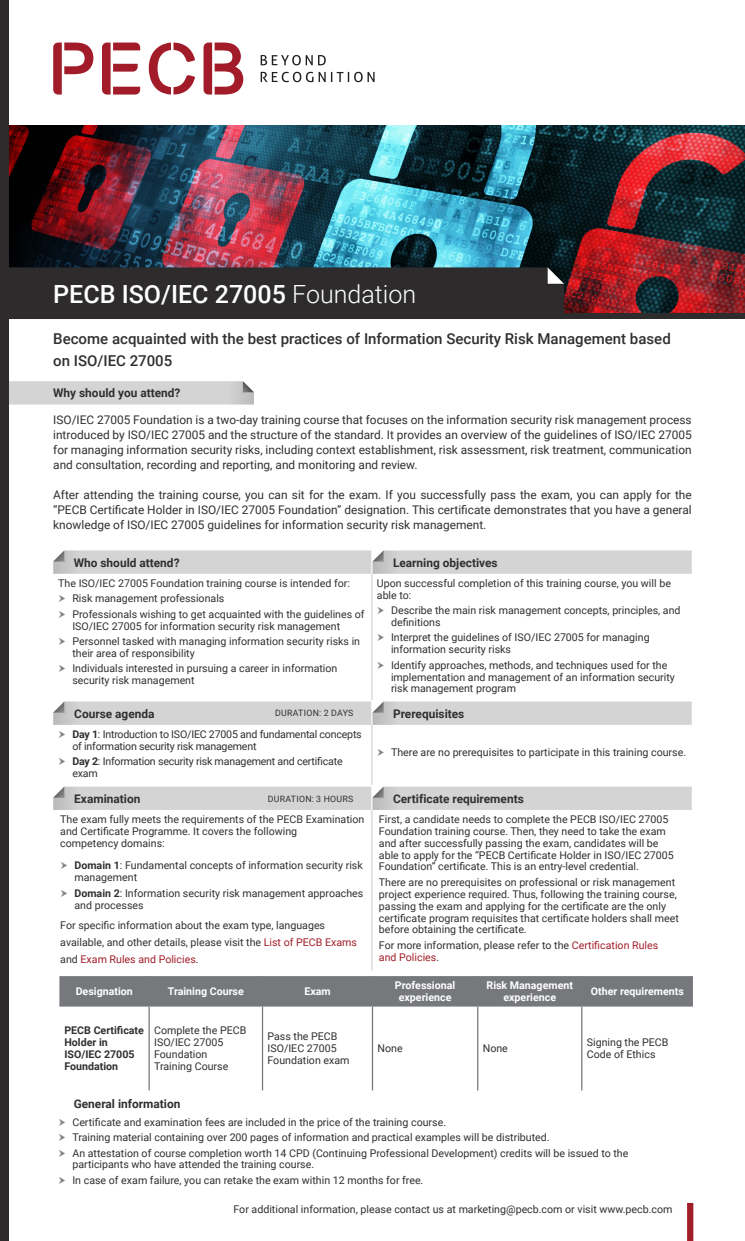
<style>
.page{position:relative;width:745px;height:1241px;background:#fff}
.page>*{position:absolute;margin:0;border:0;box-sizing:border-box;transform-origin:0 0}
.t1{font:500 25px "Roboto";color:#fff}
.t2{font:500 15px/22.5px "Roboto";color:#312f30}
.t3{font:11.88px/15px "Roboto";color:#312f30;text-align:justify}
.t4{font:700 11.88px "Roboto";color:#312f30}
.Bullet{font:10.62px/11.9px "Roboto";color:#312f30}
.Bullet-2{font:10.62px/11.9px "Roboto";letter-spacing:-.02em;color:#312f30}
.Bullet-3{font:700 10.62px/11.9px "Roboto";color:#fff;text-align:center}
.Bullet-4{font:700 10.62px/11.9px "Roboto";color:#312f30}
.t5{font:8.75px "Roboto";letter-spacing:.035em;color:#312f30}
.s1{font-weight:300}
.s2{font-weight:700}
.s3{color:#a11e29}
</style>
<div class="page">
<div style="left:59px;top:976px;width:633px;height:29px;background:#76787b"></div>
<hr style="left:148px;top:975px;width:2px;height:30px;background:#76787b">
<hr style="left:262px;top:975px;width:1px;height:30px;background:#76787b">
<hr style="left:371px;top:975px;width:2px;height:30px;background:#76787b">
<hr style="left:477px;top:975px;width:1px;height:30px;background:#76787b">
<hr style="left:580px;top:975px;width:2px;height:30px;background:#76787b">
<hr style="left:59px;top:1005px;width:90px;height:1px;background:#76787b">
<hr style="left:149px;top:1005px;width:113px;height:1px;background:#76787b">
<hr style="left:148px;top:1006px;width:2px;height:84px;background:#76787b">
<hr style="left:262px;top:1005px;width:110px;height:1px;background:#76787b">
<hr style="left:262px;top:1006px;width:1px;height:84px;background:#76787b">
<hr style="left:372px;top:1005px;width:105px;height:1px;background:#76787b">
<hr style="left:371px;top:1006px;width:2px;height:84px;background:#76787b">
<hr style="left:477px;top:1005px;width:104px;height:1px;background:#76787b">
<hr style="left:477px;top:1006px;width:1px;height:84px;background:#76787b">
<hr style="left:581px;top:1005px;width:111px;height:1px;background:#76787b">
<hr style="left:580px;top:1006px;width:2px;height:84px;background:#76787b">
<img style="left:9px;top:125px;width:735px;height:188px">
<svg style="left:687px;top:1202px;width:6px;height:38px"></svg>
<svg style="left:9px;top:381px;width:245px;height:23px;background:#d3d2d3"></svg>
<hr style="left:371px;top:573px;width:1px;height:127px;background:#d5d4d5">
<hr style="left:371px;top:809px;width:1px;height:161px;background:#d5d4d5">
<hr style="left:371px;top:724px;width:1px;height:60px;background:#d5d4d5">
<svg style="left:53px;top:550px;width:638px;height:23px;background:#d4d3d4"></svg>
<svg style="left:53px;top:701px;width:638px;height:23px;background:#d4d3d4"></svg>
<svg style="left:53px;top:786px;width:638px;height:23px;background:#d4d4d4"></svg>
<div style="left:0;top:0;width:9px;height:1240px;background:#2e2b2c"></div>
<div style="left:9px;top:267px;width:554px;height:46px;background:#2e2b2c"></div>
<div style="left:0;top:313px;width:744px;height:6px;background:#2e2b2c"></div>
<svg style="left:53px;top:43px;width:40px;height:51px"></svg>
<svg style="left:102px;top:43px;width:38px;height:51px"></svg>
<svg style="left:149px;top:43px;width:46px;height:51px"></svg>
<svg style="left:203px;top:43px;width:40px;height:51px"></svg>
<svg style="left:260px;top:55px;width:52px;height:10px"></svg>
<svg style="left:318px;top:55px;width:7px;height:10px"></svg>
<svg style="left:260px;top:72px;width:65px;height:10px"></svg>
<svg style="left:331px;top:72px;width:43px;height:10px"></svg>
<p class="t1" style="left:53px;top:276px;width:364px">PECB ISO/IEC 27005 <span class="s1">Foundation</span></p>
<p class="t2" style="left:53px;top:326px;width:618px">Become acquainted with the best practices of Information Security Risk Management based on ISO/IEC 27005</p>
<p class="t4" style="left:53px;top:385px;width:129px">Why should you attend?</p>
<p class="t3" style="left:53px;top:412px;width:639px">ISO/IEC 27005 Foundation is a two-day training course that focuses on the information security risk management process introduced by ISO/IEC 27005 and the structure of the standard. It provides an overview of the guidelines of ISO/IEC 27005 for managing information security risks, including context establishment, risk assessment, risk treatment, communication and consultation, recording and reporting, and monitoring and review.</p>
<p class="t3" style="left:53px;top:487px;width:639px">After attending the training course, you can sit for the exam. If you successfully pass the exam, you can apply for the “PECB Certificate Holder in ISO/IEC 27005 Foundation” designation. This certificate demonstrates that you have a general knowledge of ISO/IEC 27005 guidelines for information security risk management.</p>
<p class="t4" style="left:74px;top:554px;width:107px">Who should attend?</p>
<p class="t4" style="left:393px;top:554px;width:106px">Learning objectives</p>
<p class="Bullet" style="left:58px;top:576px;width:293px">The ISO/IEC 27005 Foundation training course is intended for:</p>
<p class="Bullet" style="left:72px;top:592px;width:153px">Risk management professionals</p>
<p class="Bullet" style="left:72px;top:607px;width:293px">Professionals wishing to get acquainted with the guidelines of<br>ISO/IEC 27005 for information security risk management</p>
<p class="Bullet" style="left:72px;top:634px;width:289px">Personnel tasked with managing information security risks in their area of responsibility</p>
<p class="Bullet" style="left:72px;top:662px;width:266px">Individuals interested in pursuing a career in information security risk management</p>
<p class="Bullet" style="left:376px;top:576px;width:295px">Upon successful completion of this training course, you will be able to:</p>
<p class="Bullet" style="left:391px;top:604px;width:291px">Describe the main risk management concepts, principles, and definitions</p>
<p class="Bullet" style="left:391px;top:631px;width:260px">Interpret the guidelines of ISO/IEC 27005 for managing information security risks</p>
<p class="Bullet" style="left:391px;top:658px;width:285px">Identify approaches, methods, and techniques used for the implementation and management of an information security risk management program</p>
<p class="t4" style="left:74px;top:705px;width:82px">Course agenda</p>
<p class="t5" style="left:275px;top:707px;width:80px">DURATION: 2 DAYS</p>
<p class="t4" style="left:393px;top:705px;width:73px">Prerequisites</p>
<p class="Bullet-2" style="left:72px;top:727px;width:291px"><span class="s2">Day 1</span>: Introduction to ISO/IEC 27005 and fundamental concepts of information security risk management</p>
<p class="Bullet-2" style="left:72px;top:755px;width:271px"><span class="s2">Day 2</span>: Information security risk management and certificate exam</p>
<p class="Bullet" style="left:391px;top:745px;width:296px">There are no prerequisites to participate in this training course.</p>
<p class="t4" style="left:74px;top:790px;width:68px">Examination</p>
<p class="t5" style="left:267px;top:792px;width:87px">DURATION: 3 HOURS</p>
<p class="t4" style="left:393px;top:790px;width:132px">Certificate requirements</p>
<p class="Bullet" style="left:60px;top:812px;width:305px">The exam fully meets the requirements of the PECB Examination and Certificate Programme. It covers the following<br>competency domains:</p>
<p class="Bullet" style="left:74px;top:859px;width:289px"><span class="s2">Domain 1</span>: Fundamental concepts of information security risk management</p>
<p class="Bullet" style="left:74px;top:886px;width:290px"><span class="s2">Domain 2</span>: Information security risk management approaches and processes</p>
<p class="Bullet" style="left:60px;top:916px;width:298px;line-height:16.9px">For specific information about the exam type, languages available, and other details, please visit the <span class="s3">List of PECB Exams </span>and <span class="s3">Exam Rules and Policies</span>.</p>
<p class="Bullet" style="left:379px;top:812px;width:296px">First, a candidate needs to complete the PECB ISO/IEC 27005<br>Foundation training course. Then, they need to take the exam and after successfully passing the exam, candidates will be able to apply for the “PECB Certificate Holder in ISO/IEC 27005<br>Foundation” certificate. This is an entry-level credential.</p>
<p class="Bullet" style="left:379px;top:875px;width:301px">There are no prerequisites on professional or risk management project experience required. Thus, following the training course, passing the exam and applying for the certificate are the only certificate program requisites that certificate holders shall meet before obtaining the certificate.</p>
<p class="Bullet" style="left:379px;top:938px;width:280px">For more information, please refer to the <span class="s3">Certification Rules and Policies</span>.</p>
<p class="Bullet-3" style="left:76px;top:984px;width:59px">Designation</p>
<p class="Bullet-3" style="left:168px;top:984px;width:77px">Training Course</p>
<p class="Bullet-3" style="left:304px;top:984px;width:28px">Exam</p>
<p class="Bullet-3" style="left:395px;top:978px;width:62px">Professional experience</p>
<p class="Bullet-3" style="left:486px;top:978px;width:88px">Risk Management experience</p>
<p class="Bullet-3" style="left:590px;top:984px;width:94px">Other requirements</p>
<p class="Bullet-4" style="left:64px;top:1024px;width:81px">PECB Certificate<br>Holder in<br>ISO/IEC 27005<br>Foundation</p>
<p class="Bullet" style="left:154px;top:1024px;width:94px">Complete the PECB<br>ISO/IEC 27005<br>Foundation<br>Training Course</p>
<p class="Bullet" style="left:267px;top:1030px;width:83px">Pass the PECB<br>ISO/IEC 27005<br>Foundation exam</p>
<p class="Bullet" style="left:377px;top:1041px;width:27px">None</p>
<p class="Bullet" style="left:482px;top:1041px;width:27px">None</p>
<p class="Bullet" style="left:586px;top:1035px;width:83px">Signing the PECB<br>Code of Ethics</p>
<p class="t4" style="left:74px;top:1095px;width:108px">General information</p>
<p class="Bullet" style="left:72px;top:1115px;width:375px">Certificate and examination fees are included in the price of the training course.</p>
<p class="Bullet" style="left:72px;top:1130px;width:478px">Training material containing over 200 pages of information and practical examples will be distributed.</p>
<p class="Bullet" style="left:72px;top:1146px;width:557px">An attestation of course completion worth 14 CPD (Continuing Professional Development) credits will be issued to the participants who have attended the training course.</p>
<p class="Bullet" style="left:72px;top:1173px;width:352px">In case of exam failure, you can retake the exam within 12 months for free.</p>
<p class="Bullet" style="left:233px;top:1202px;width:440px">For additional information, please contact us at marketing@pecb.com or visit www.pecb.com</p>
</div>
